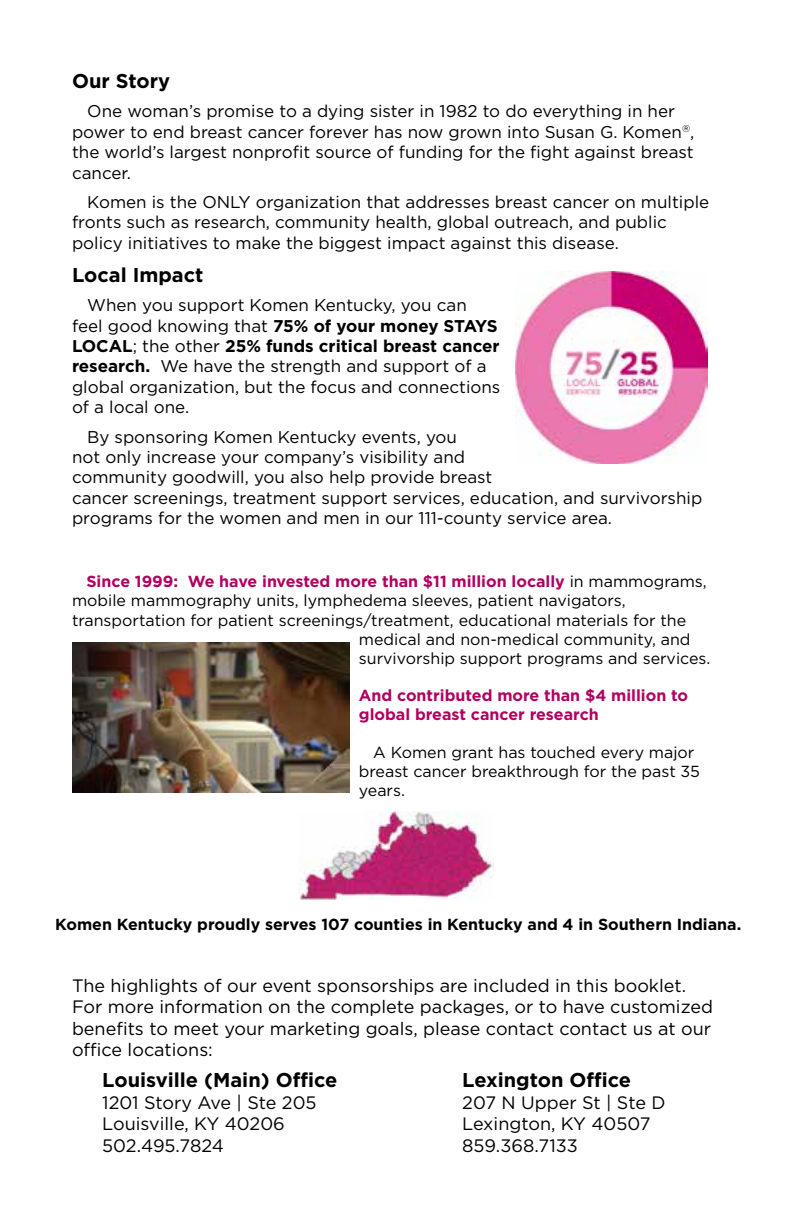
<style>
.page{position:relative;width:792px;height:1224px;background:#fff}
.page>*{position:absolute;margin:0;border:0;box-sizing:border-box;transform-origin:0 0}
.t1{font:700 20px "Gotham";color:#000}
.t2{font:18px/21.6px "Gotham";color:#000}
.t3{font:17px/20.4px "Gotham";color:#000}
.t4{font:16px/19.2px "Gotham";color:#000}
.t5{font:700 16px/19.2px "Gotham";color:#b00060}
.t6{font:700 16px "Gotham";color:#000}
.s1{font-weight:700}
.s2{font-weight:400;color:#000}
</style>
<div class="page">
<img style="left:72px;top:643px;width:278px;height:150px">
<img style="left:299px;top:811px;width:194px;height:88px">
<img style="left:516px;top:272px;width:192px;height:192px">
<p class="t1" style="left:72px;top:68px;width:100px">Our Story</p>
<p class="t3" style="left:72px;top:101px;width:624px;text-indent:15px">One woman’s promise to a dying sister in 1982 to do everything in her power to end breast cancer forever has now grown into Susan G. Komen<sup>®</sup>, the world’s largest nonprofit source of funding for the fight against breast cancer.</p>
<p class="t3" style="left:72px;top:192px;width:639px;text-indent:15px">Komen is the ONLY organization that addresses breast cancer on multiple fronts such as research, community health, global outreach, and public policy initiatives to make the biggest impact against this disease.</p>
<p class="t1" style="left:72px;top:261px;width:133px">Local Impact</p>
<p class="t3" style="left:72px;top:295px;width:430px;text-indent:15px">When you support Komen Kentucky, you can feel good knowing that <span class="s1">75% of your money STAYS LOCAL</span>; the other <span class="s1">25% funds critical breast cancer research.</span> We have the strength and support of a global organization, but the focus and connections of a local one.</p>
<p class="t3" style="left:72px;top:426px;width:632px;text-indent:15px">By sponsoring Komen Kentucky events, you<br>not only increase your company’s visibility and<br>community goodwill, you also help provide breast<br>cancer screenings, treatment support services, education, and survivorship programs for the women and men in our 111-county service area.</p>
<p class="t5" style="left:86px;top:572px;width:622px">Since 1999: We have invested more than $11 million locally <span class="s2">in mammograms,</span></p>
<p class="t4" style="left:72px;top:591px;width:555px">mobile mammography units, lymphedema sleeves, patient navigators,</p>
<p class="t4" style="left:72px;top:610px;width:616px">transportation for patient screenings/treatment, educational materials for the</p>
<p class="t4" style="left:359px;top:630px;width:333px">medical and non-medical community, and</p>
<p class="t4" style="left:359px;top:649px;width:353px">survivorship support programs and services.</p>
<p class="t5" style="left:359px;top:686px;width:331px">And contributed more than $4 million to global breast cancer research</p>
<p class="t4" style="left:359px;top:742px;width:343px;text-indent:14px">A Komen grant has touched every major breast cancer breakthrough for the past 35 years.</p>
<p class="t6" style="left:55px;top:914px;width:687px">Komen Kentucky proudly serves 107 counties in Kentucky and 4 in Southern Indiana.</p>
<p class="t2" style="left:72px;top:975px;width:643px">The highlights of our event sponsorships are included in this booklet.<br>For more information on the complete packages, or to have customized benefits to meet your marketing goals, please contact contact us at our office locations:</p>
<p class="t1" style="left:102px;top:1067px;width:237px">Louisville (Main) Office</p>
<p class="t1" style="left:462px;top:1067px;width:170px">Lexington Office</p>
<p class="t2" style="left:102px;top:1092px;width:216px">1201 Story Ave | Ste 205</p>
<p class="t2" style="left:462px;top:1092px;width:205px">207 N Upper St | Ste D</p>
<p class="t2" style="left:102px;top:1113px;width:184px">Louisville, KY 40206</p>
<p class="t2" style="left:462px;top:1113px;width:190px">Lexington, KY 40507</p>
<p class="t2" style="left:102px;top:1135px;width:123px">502.495.7824</p>
<p class="t2" style="left:462px;top:1135px;width:117px">859.368.7133</p>
</div>
